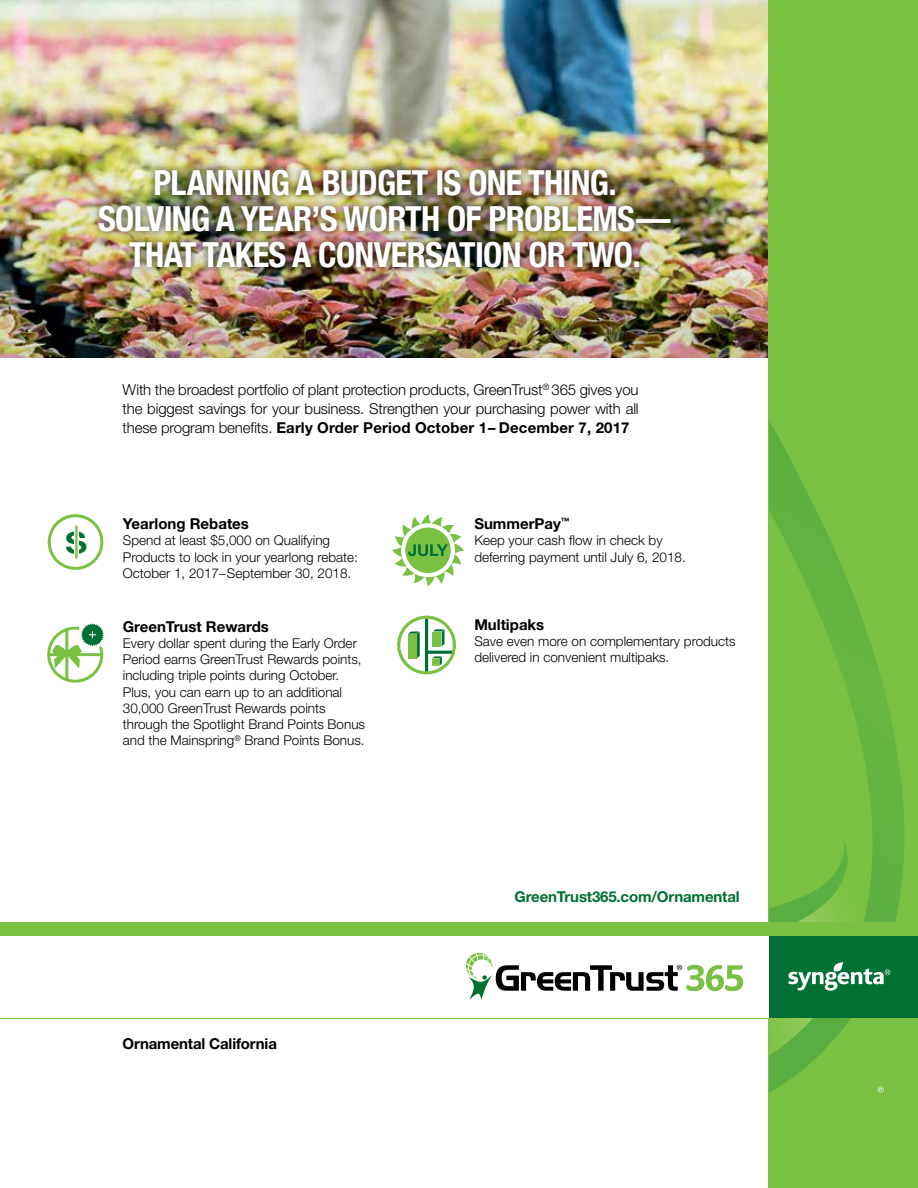
<style>
.page{position:relative;width:918px;height:1188px;background:#fff}
.page>*{position:absolute;margin:0;border:0;box-sizing:border-box;transform-origin:0 0}
.t1{font:700 condensed 34.5px/36px "Helvetica Neue";letter-spacing:-.02em;color:#fff;text-align:center}
.t2{font:300 15px/18.6px "Helvetica Neue LT Std";letter-spacing:-.01em;color:#000;text-align:justify}
.t3{font:700 15px "Helvetica Neue LT Std";color:#000}
.t4{font:700 15px "Helvetica Neue LT Std";letter-spacing:-.01em;color:#007035}
.t5{font:300 13.5px/16.2px "Helvetica Neue LT Std";color:#000}
.s1{font-weight:700}
</style>
<div class="page">
<svg style="left:392px;top:514px;width:72px;height:72px"></svg>
<svg style="left:397px;top:615px;width:59px;height:60px"></svg>
<div style="left:408px;top:634px;width:9px;height:25px;background:#7ac143"></div>
<svg style="left:47px;top:623px;width:57px;height:60px"></svg>
<img style="left:0;top:0;width:769px;height:357px">
<div style="left:91px;top:162px;width:587px;height:114px;background:#000;opacity:.77"></div>
<div style="left:769px;top:0;width:149px;height:1188px;background:#7ac143"></div>
<svg style="left:769px;top:420px;width:136px;height:672px"></svg>
<svg style="left:878px;top:1087px;width:6px;height:6px"></svg>
<hr style="left:0;top:1018px;width:769px;height:1px;background:#7ac143">
<div style="left:769px;top:935px;width:149px;height:83px;background:#007035"></div>
<div style="left:0;top:922px;width:918px;height:13px;background:#7ac143"></div>
<svg style="left:769px;top:857px;width:121px;height:199px"></svg>
<svg style="left:466px;top:953px;width:277px;height:47px"></svg>
<svg style="left:47px;top:514px;width:57px;height:56px"></svg>
<h1 class="t1" style="left:98px;top:162px;width:574px">PLANNING A BUDGET IS ONE THING.<br>SOLVING A YEAR’S WORTH OF PROBLEMS—<br>THAT TAKES A CONVERSATION OR TWO.</h1>
<p class="t2" style="left:123px;top:381px;width:518px">With the broadest portfolio of plant protection products, GreenTrust<sup>®</sup> 365 gives you the biggest savings for your business. Strengthen your purchasing power with all these program benefits. <span class="s1">Early Order Period October 1– December 7, 2017</span></p>
<p class="t3" style="left:123px;top:515px;width:128px">Yearlong Rebates</p>
<p class="t5" style="left:123px;top:532px;width:237px">Spend at least $5,000 on Qualifying<br>Products to lock in your yearlong rebate:<br>October 1, 2017–September 30, 2018.</p>
<p class="t3" style="left:123px;top:617px;width:148px">GreenTrust Rewards</p>
<p class="t5" style="left:123px;top:635px;width:244px">Every dollar spent during the Early Order Period earns GreenTrust Rewards points, including triple points during October.<br>Plus, you can earn up to an additional 30,000 GreenTrust Rewards points through the Spotlight Brand Points Bonus and the Mainspring<sup>®</sup> Brand Points Bonus.</p>
<p class="t3" style="left:123px;top:1034px;width:156px">Ornamental California</p>
<p class="t3" style="left:474px;top:515px;width:97px">SummerPay<sup>™</sup></p>
<p class="t5" style="left:474px;top:532px;width:213px">Keep your cash flow in check by deferring payment until July 6, 2018.</p>
<p class="t3" style="left:474px;top:615px;width:71px">Multipaks</p>
<p class="t5" style="left:474px;top:633px;width:263px">Save even more on complementary products delivered in convenient multipaks.</p>
<p class="t4" style="left:515px;top:887px;width:227px">GreenTrust365.com/Ornamental</p>
</div>
